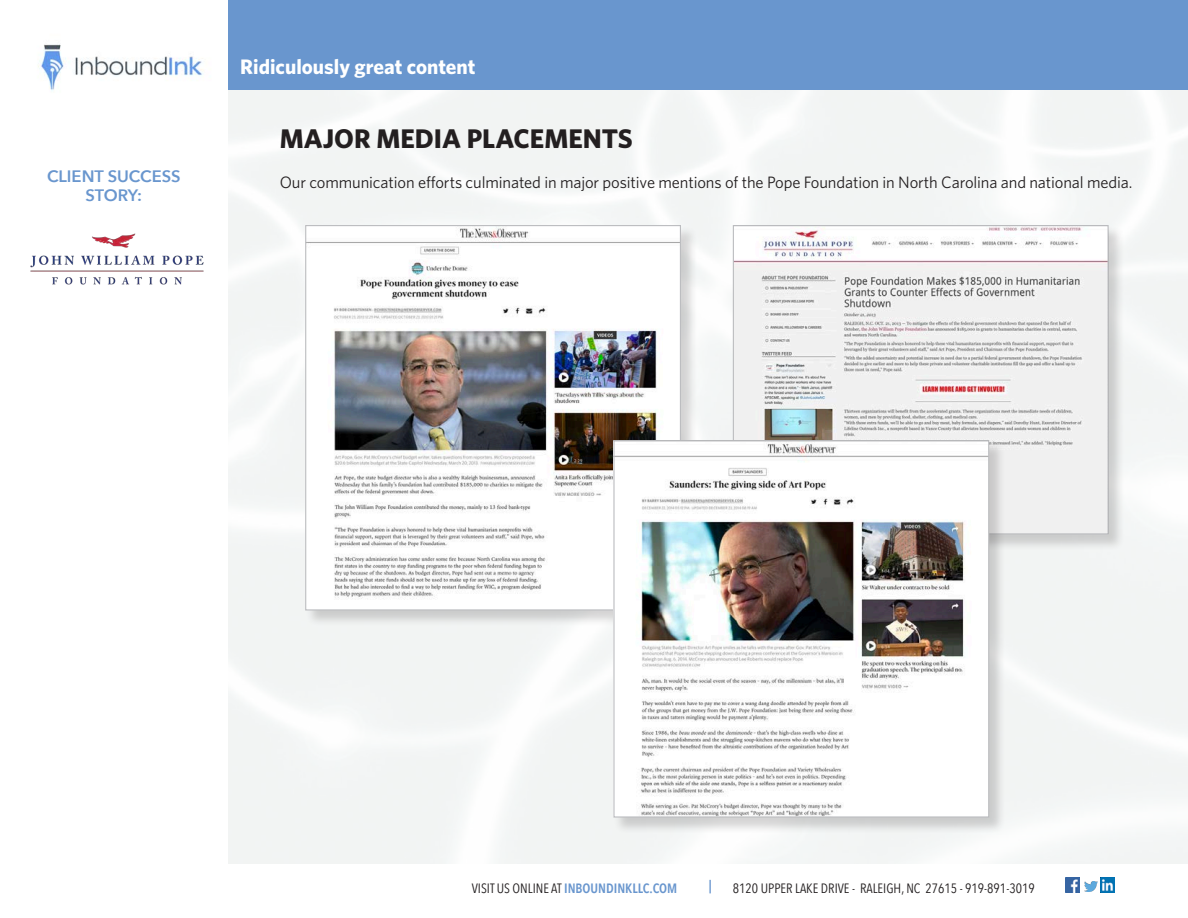
<style>
.page{position:relative;width:1188px;height:918px;background:#fff}
.page>*{position:absolute;margin:0;border:0;box-sizing:border-box;transform-origin:0 0}
.Header1{font:700 27px "Whitney";color:#231f20}
.t1{font:700 21px "Whitney";color:#fff}
.just_text{font:16.5px "Whitney";letter-spacing:-.005em;color:#231f20}
.t2{font:600 16.5px/19.8px "Avenir Next";color:#6996ce;text-align:center}
.t3{font:13.5px "Avenir Next Condensed";color:#231f20}
.t4{font:600 13.5px "Avenir Next Condensed";color:#6996ce}
.s1{font-weight:400;color:#231f20}
</style>
<div class="page">
<img style="left:38px;top:44px;width:166px;height:47px">
<div style="left:228px;top:0;width:960px;height:90px;background:#6996ce"></div>
<img style="left:30px;top:233px;width:174px;height:52px">
<img style="left:1065px;top:878px;width:15px;height:14px">
<img style="left:1100px;top:878px;width:15px;height:15px">
<svg style="left:1084px;top:881px;width:13px;height:11px"></svg>
<div style="left:305px;top:225px;width:392px;height:402px;background:#231f20;opacity:.19"></div>
<img style="left:307px;top:227px;width:372px;height:381px">
<div style="left:733px;top:225px;width:392px;height:326px;background:#231f20;opacity:.19"></div>
<img style="left:735px;top:227px;width:372px;height:305px">
<div style="left:614px;top:440px;width:392px;height:394px;background:#231f20;opacity:.19"></div>
<img style="left:615px;top:442px;width:372px;height:374px">
<div style="left:613px;top:440px;width:376px;height:378px;border:1px solid #bcbdc0"></div>
<p class="t2" style="left:47px;top:165px;width:135px">CLIENT SUCCESS<br>STORY:</p>
<p class="t1" style="left:240px;top:54px;width:237px">Ridiculously great content</p>
<p class="Header1" style="left:280px;top:122px;width:355px">MAJOR MEDIA PLACEMENTS</p>
<p class="just_text" style="left:280px;top:172px;width:854px">Our communication efforts culminated in major positive mentions of the Pope Foundation in North Carolina and national media.</p>
<p class="t4" style="left:472px;top:876px;width:207px"><span class="s1">VISIT US ONLINE AT</span> INBOUNDINKLLC.COM</p>
<p class="t4" style="left:709px;top:873px;width:4px">|</p>
<p class="t3" style="left:733px;top:876px;width:303px">8120 UPPER LAKE DRIVE - RALEIGH, NC 27615 - 919-891-3019</p>
</div>
